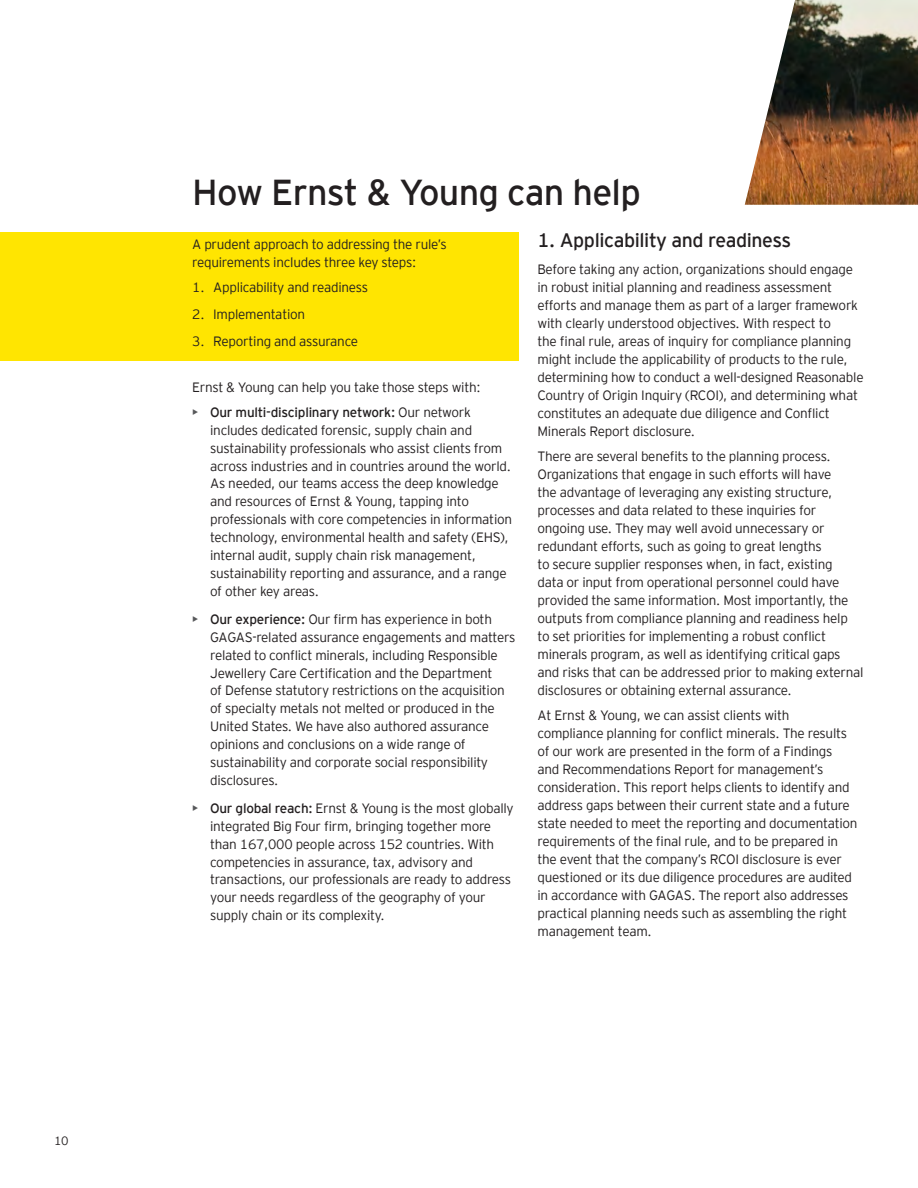
<style>
.page{position:relative;width:918px;height:1188px;background:#fff}
.page>*{position:absolute;margin:0;border:0;box-sizing:border-box;transform-origin:0 0}
.Headline_1{font:36px "EY Interstate";letter-spacing:-.02em;color:#231f20}
.Headline_3{font:19.5px "EY Interstate";letter-spacing:-.02em;color:#231f20}
.Body_copy{font:300 13.5px/18px "EY Interstate";letter-spacing:-.02em;color:#231f20}
.Bullet_3{font:300 13.5px "EY Interstate";letter-spacing:-.02em;color:#231f20}
.t1{font:300 12px "EY Interstate";color:#231f20}
.s1{font-weight:400;color:#57585a}
.s2{font-weight:400}
</style>
<div class="page">
<div style="left:0;top:232px;width:519px;height:129px;background:#ffe501"></div>
<img style="left:745px;top:0;width:173px;height:205px">
<p class="t1" style="left:54px;top:1133px;width:16px">10</p>
<p class="Headline_1" style="left:192px;top:166px;width:450px">How Ernst &amp; Young can help</p>
<p class="Body_copy" style="left:192px;top:235px;width:256px">A prudent approach to addressing the rule’s requirements includes three key steps:</p>
<p class="Bullet_3" style="left:192px;top:278px;width:177px">1. Applicability and readiness</p>
<p class="Bullet_3" style="left:192px;top:305px;width:115px">2. Implementation</p>
<p class="Bullet_3" style="left:192px;top:332px;width:167px">3. Reporting and assurance</p>
<p class="Headline_3" style="left:538px;top:227px;width:255px">1. Applicability and readiness</p>
<p class="Body_copy" style="left:538px;top:260px;width:328px">Before taking any action, organizations should engage in robust initial planning and readiness assessment efforts and manage them as part of a larger framework with clearly understood objectives. With respect to<br>the final rule, areas of inquiry for compliance planning might include the applicability of products to the rule, determining how to conduct a well-designed Reasonable Country of Origin Inquiry (RCOI), and determining what constitutes an adequate due diligence and Conflict Minerals Report disclosure.</p>
<p class="Body_copy" style="left:538px;top:446px;width:328px">There are several benefits to the planning process.<br>Organizations that engage in such efforts will have<br>the advantage of leveraging any existing structure, processes and data related to these inquiries for ongoing use. They may well avoid unnecessary or redundant efforts, such as going to great lengths<br>to secure supplier responses when, in fact, existing<br>data or input from operational personnel could have provided the same information. Most importantly, the outputs from compliance planning and readiness help<br>to set priorities for implementing a robust conflict minerals program, as well as identifying critical gaps and risks that can be addressed prior to making external disclosures or obtaining external assurance.</p>
<p class="Body_copy" style="left:538px;top:705px;width:322px">At Ernst &amp; Young, we can assist clients with compliance planning for conflict minerals. The results of our work are presented in the form of a Findings and Recommendations Report for management’s consideration. This report helps clients to identify and address gaps between their current state and a future state needed to meet the reporting and documentation requirements of the final rule, and to be prepared in the event that the company’s RCOI disclosure is ever questioned or its due diligence procedures are audited in accordance with GAGAS. The report also addresses practical planning needs such as assembling the right management team.</p>
<p class="Body_copy" style="left:192px;top:377px;width:290px">Ernst &amp; Young can help you take those steps with:</p>
<p class="Body_copy" style="left:210px;top:402px;width:304px;text-indent:-18px"><span class="s1">•</span> <span class="s2">Our multi-disciplinary network:</span> Our network includes dedicated forensic, supply chain and sustainability professionals who assist clients from across industries and in countries around the world.<br>As needed, our teams access the deep knowledge and resources of Ernst &amp; Young, tapping into professionals with core competencies in information technology, environmental health and safety (EHS), internal audit, supply chain risk management, sustainability reporting and assurance, and a range of other key areas.</p>
<p class="Body_copy" style="left:210px;top:609px;width:307px;text-indent:-18px"><span class="s1">•</span> <span class="s2">Our experience:</span> Our firm has experience in both GAGAS-related assurance engagements and matters related to conflict minerals, including Responsible Jewellery Care Certification and the Department<br>of Defense statutory restrictions on the acquisition of specialty metals not melted or produced in the United States. We have also authored assurance opinions and conclusions on a wide range of sustainability and corporate social responsibility disclosures.</p>
<p class="Body_copy" style="left:210px;top:798px;width:305px;text-indent:-18px"><span class="s1">•</span> <span class="s2">Our global reach:</span> Ernst &amp; Young is the most globally integrated Big Four firm, bringing together more than 167,000 people across 152 countries. With competencies in assurance, tax, advisory and transactions, our professionals are ready to address your needs regardless of the geography of your supply chain or its complexity.</p>
</div>
